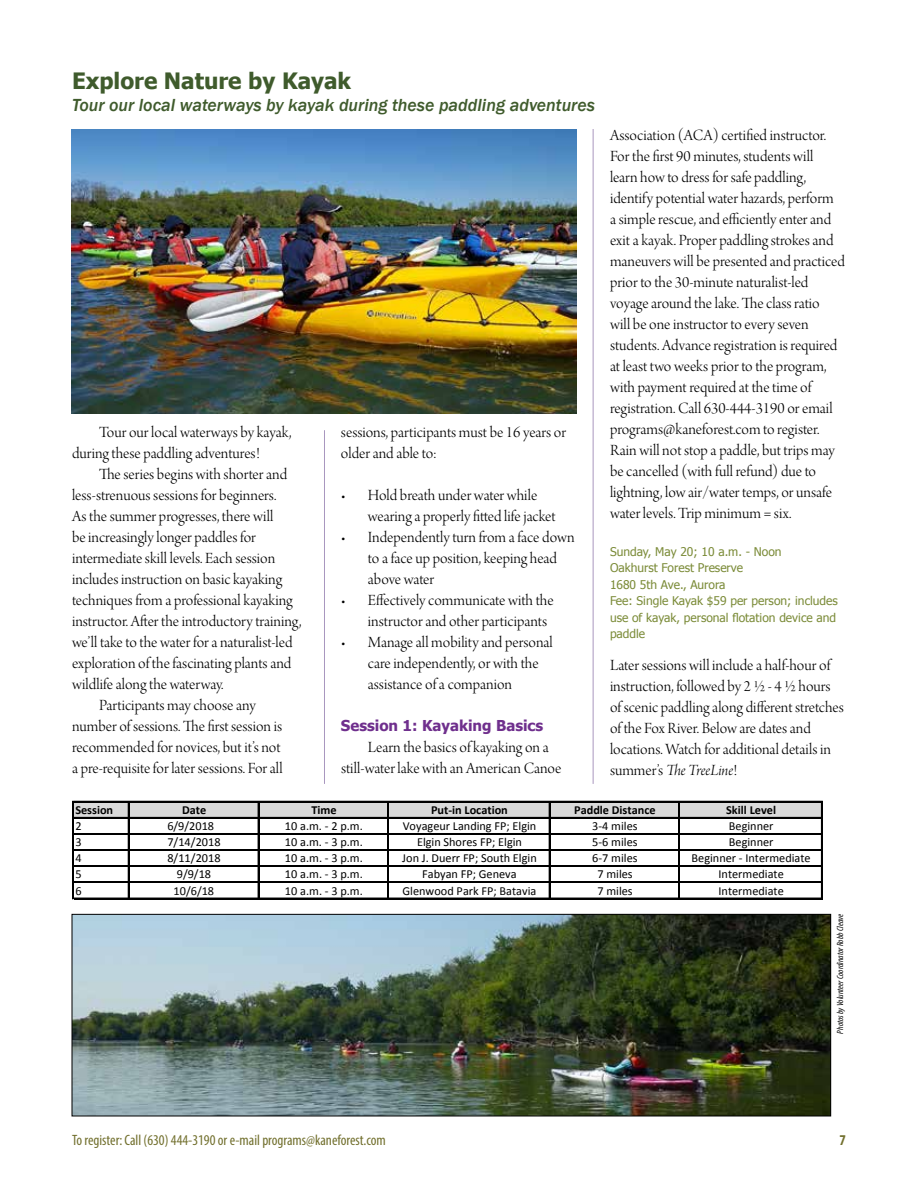
<style>
.page{position:relative;width:918px;height:1188px;background:#fff}
.page>*{position:absolute;margin:0;border:0;box-sizing:border-box;transform-origin:0 0}
.t1{font:700 22.5px "Tahoma";color:#3f5b2c}
.t2{font:italic 500 18px "Franklin Gothic";color:#3f5b2c}
.t3{font:16.5px/21px "Arno Pro Light Display";color:#000}
.t4{font:16.5px "Arno Pro Light Italic Display";letter-spacing:-.01em;color:#000}
.t5{font:condensed 15px "Myriad Pro";color:#72702e}
.t6{font:700 15px "Tahoma";color:#6f2f8d}
.t7{font:700 condensed 15px "Myriad Pro";color:#72702e}
.t8{font:12.3px "Calibri";color:#000}
.t9{font:700 12.3px "Calibri";color:#000}
.t10{font:12px/16.5px "Tahoma";color:#7b8b38}
.t11{font:italic condensed 9px "Myriad Pro";color:#000}
.s1{font-family:"Arno Pro Light Display"}
</style>
<div class="page">
<div style="left:74px;top:802px;width:748px;height:16px;background:#d9d9d9"></div>
<hr style="left:73px;top:801px;width:1px;height:98px;background:#000">
<hr style="left:128px;top:802px;width:1px;height:97px;background:#000">
<hr style="left:258px;top:802px;width:1px;height:97px;background:#000">
<hr style="left:388px;top:802px;width:1px;height:97px;background:#000">
<hr style="left:549px;top:802px;width:1px;height:97px;background:#000">
<hr style="left:679px;top:802px;width:1px;height:97px;background:#000">
<hr style="left:821px;top:802px;width:1px;height:97px;background:#000">
<hr style="left:74px;top:801px;width:748px;height:1px;background:#000">
<hr style="left:74px;top:817px;width:748px;height:1px;background:#000">
<hr style="left:74px;top:833px;width:748px;height:1px;background:#000">
<hr style="left:74px;top:849px;width:748px;height:1px;background:#000">
<hr style="left:74px;top:850px;width:748px;height:1px;background:#000">
<hr style="left:74px;top:866px;width:748px;height:1px;background:#000">
<hr style="left:74px;top:882px;width:748px;height:1px;background:#000">
<hr style="left:74px;top:898px;width:748px;height:1px;background:#000">
<img style="left:74px;top:916px;width:755px;height:198px">
<div style="left:72px;top:914px;width:759px;height:202px;border:1px solid #000"></div>
<hr style="left:324px;top:430px;width:1px;height:354px;background:#a997bf">
<hr style="left:593px;top:129px;width:1px;height:655px;background:#a997bf">
<img style="left:72px;top:129px;width:505px;height:284px">
<h1 class="t1" style="left:72px;top:65px;width:281px">Explore Nature by Kayak</h1>
<p class="t2" style="left:72px;top:94px;width:525px">Tour our local waterways by kayak during these paddling adventures</p>
<p class="t3" style="left:610px;top:126px;width:237px">Association (ACA) certified instructor.<br>For the first 90 minutes, students will learn how to dress for safe paddling, identify potential water hazards, perform<br>a simple rescue, and efficiently enter and exit a kayak. Proper paddling strokes and maneuvers will be presented and practiced prior to the 30-minute naturalist-led voyage around the lake. The class ratio<br>will be one instructor to every seven students. Advance registration is required at least two weeks prior to the program, with payment required at the time of registration. Call 630-444-3190 or email programs@kaneforest.com to register.<br>Rain will not stop a paddle, but trips may be cancelled (with full refund) due to lightning, low air/water temps, or unsafe water levels. Trip minimum = six.</p>
<p class="t10" style="left:610px;top:543px;width:229px">Sunday, May 20; 10 a.m. - Noon<br>Oakhurst Forest Preserve<br>1680 5th Ave., Aurora<br>Fee: Single Kayak $59 per person; includes use of kayak, personal flotation device and paddle</p>
<p class="t3" style="left:610px;top:656px;width:235px">Later sessions will include a half-hour of instruction, followed by 2 1/2 - 4 1/2 hours of scenic paddling along different stretches of the Fox River. Below are dates and locations. Watch for additional details in</p>
<p class="t4" style="left:610px;top:761px;width:129px"><span class="s1">summer’s</span> The TreeLine<span class="s1">!</span></p>
<p class="t3" style="left:72px;top:423px;width:221px;text-indent:27px">Tour our local waterways by kayak, during these paddling adventures!</p>
<p class="t3" style="left:99px;top:465px;width:190px">The series begins with shorter and</p>
<p class="t3" style="left:72px;top:486px;width:206px">less-strenuous sessions for beginners.</p>
<p class="t3" style="left:72px;top:507px;width:203px">As the summer progresses, there will</p>
<p class="t3" style="left:72px;top:528px;width:185px">be increasingly longer paddles for</p>
<p class="t3" style="left:72px;top:549px;width:205px">intermediate skill levels. Each session</p>
<p class="t3" style="left:72px;top:570px;width:212px">includes instruction on basic kayaking</p>
<p class="t3" style="left:72px;top:591px;width:222px">techniques from a professional kayaking</p>
<p class="t3" style="left:72px;top:612px;width:231px">instructor. After the introductory training,</p>
<p class="t3" style="left:72px;top:633px;width:222px">we’ll take to the water for a naturalist-led</p>
<p class="t3" style="left:72px;top:654px;width:221px">exploration of the fascinating plants and</p>
<p class="t3" style="left:72px;top:675px;width:153px">wildlife along the waterway.</p>
<p class="t3" style="left:99px;top:696px;width:158px">Participants may choose any</p>
<p class="t3" style="left:72px;top:717px;width:212px">number of sessions. The first session is</p>
<p class="t3" style="left:72px;top:738px;width:210px">recommended for novices, but it’s not</p>
<p class="t3" style="left:72px;top:759px;width:212px">a pre-requisite for later sessions. For all</p>
<p class="t9" style="left:75px;top:802px;width:39px">Session</p>
<p class="t9" style="left:182px;top:802px;width:26px">Date</p>
<p class="t9" style="left:311px;top:802px;width:27px">Time</p>
<p class="t9" style="left:431px;top:802px;width:78px">Put-in Location</p>
<p class="t9" style="left:574px;top:802px;width:83px">Paddle Distance</p>
<p class="t9" style="left:726px;top:802px;width:51px">Skill Level</p>
<p class="t8" style="left:75px;top:818px;width:8px">2</p>
<p class="t8" style="left:167px;top:818px;width:48px">6/9/2018</p>
<p class="t8" style="left:285px;top:818px;width:79px">10 a.m. - 2 p.m.</p>
<p class="t8" style="left:403px;top:818px;width:135px">Voyageur Landing FP; Elgin</p>
<p class="t8" style="left:592px;top:818px;width:47px">3-4 miles</p>
<p class="t8" style="left:729px;top:818px;width:46px">Beginner</p>
<p class="t8" style="left:75px;top:834px;width:8px">3</p>
<p class="t8" style="left:167px;top:834px;width:55px">7/14/2018</p>
<p class="t8" style="left:285px;top:834px;width:79px">10 a.m. - 3 p.m.</p>
<p class="t8" style="left:417px;top:834px;width:106px">Elgin Shores FP; Elgin</p>
<p class="t8" style="left:592px;top:834px;width:47px">5-6 miles</p>
<p class="t8" style="left:729px;top:834px;width:46px">Beginner</p>
<p class="t8" style="left:75px;top:850px;width:8px">4</p>
<p class="t8" style="left:167px;top:850px;width:55px">8/11/2018</p>
<p class="t8" style="left:285px;top:850px;width:79px">10 a.m. - 3 p.m.</p>
<p class="t8" style="left:402px;top:850px;width:136px">Jon J. Duerr FP; South Elgin</p>
<p class="t8" style="left:592px;top:850px;width:47px">6-7 miles</p>
<p class="t8" style="left:692px;top:850px;width:121px">Beginner - Intermediate</p>
<p class="t8" style="left:75px;top:867px;width:8px">5</p>
<p class="t8" style="left:177px;top:867px;width:36px">9/9/18</p>
<p class="t8" style="left:285px;top:867px;width:79px">10 a.m. - 3 p.m.</p>
<p class="t8" style="left:422px;top:867px;width:96px">Fabyan FP; Geneva</p>
<p class="t8" style="left:597px;top:867px;width:37px">7 miles</p>
<p class="t8" style="left:719px;top:867px;width:67px">Intermediate</p>
<p class="t8" style="left:75px;top:883px;width:8px">6</p>
<p class="t8" style="left:174px;top:883px;width:42px">10/6/18</p>
<p class="t8" style="left:285px;top:883px;width:79px">10 a.m. - 3 p.m.</p>
<p class="t8" style="left:403px;top:883px;width:135px">Glenwood Park FP; Batavia</p>
<p class="t8" style="left:597px;top:883px;width:37px">7 miles</p>
<p class="t8" style="left:719px;top:883px;width:67px">Intermediate</p>
<p class="t3" style="left:341px;top:423px;width:227px">sessions, participants must be 16 years or older and able to:</p>
<p class="t3" style="left:368px;top:486px;width:189px;text-indent:-27px">• Hold breath under water while wearing a properly fitted life jacket</p>
<p class="t3" style="left:368px;top:528px;width:208px;text-indent:-27px">• Independently turn from a face down to a face up position, keeping head above water</p>
<p class="t3" style="left:368px;top:591px;width:187px;text-indent:-27px">• Effectively communicate with the instructor and other participants</p>
<p class="t3" style="left:368px;top:633px;width:186px;text-indent:-27px">• Manage all mobility and personal care independently, or with the assistance of a companion</p>
<p class="t6" style="left:341px;top:715px;width:204px">Session 1: Kayaking Basics</p>
<p class="t3" style="left:341px;top:738px;width:222px;text-indent:27px">Learn the basics of kayaking on a still-water lake with an American Canoe</p>
<p class="t11" style="left:835px;top:1034px;width:121px;rotate:-90deg">Photos by Volunteer Coordinator Robb Cleave</p>
<p class="t5" style="left:72px;top:1131px;width:315px">To register: Call (630) 444-3190 or e-mail programs@kaneforest.com</p>
<p class="t7" style="left:840px;top:1131px;width:8px">7</p>
</div>
